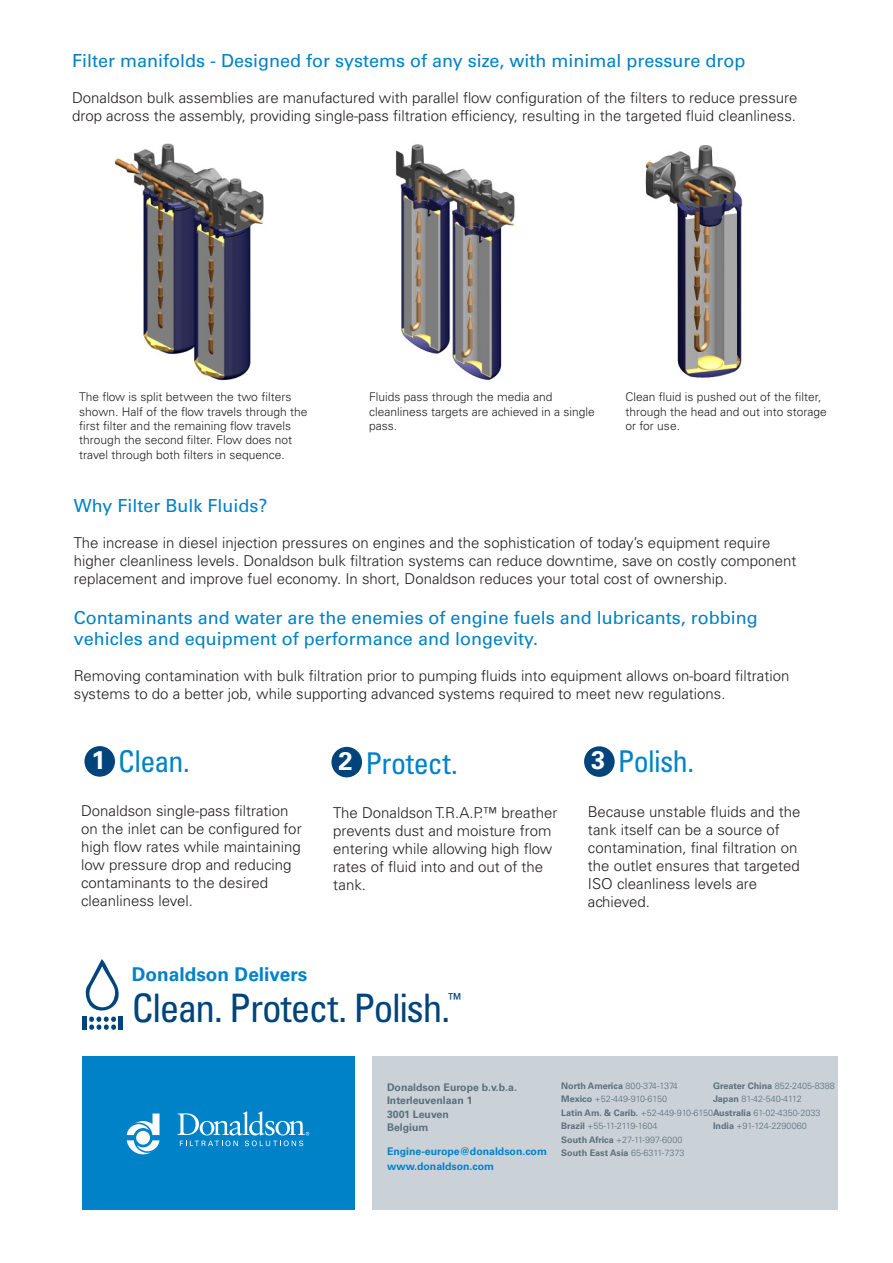
<style>
.page{position:relative;width:893px;height:1263px;background:#fff}
.page>*{position:absolute;margin:0;border:0;box-sizing:border-box;transform-origin:0 0}
.t1{font:condensed 39.3px "Univers LT Std";letter-spacing:-.035em;color:#00447b}
.main_subhead_pms295{font:condensed 30px "Univers LT Std";letter-spacing:-.02em;color:#0082c8}
.Secondary_Headline_W{font:700 25.5px "Univers LT Std";color:#fff}
.Front_Cover_Headline{font:700 19.05px "Univers LT Std";color:#0082c8}
.t2{font:18px/21.6px "Univers LT Std";color:#0082c5}
.t3{font:condensed 15.15px "Univers LT Std";color:#00447b}
.t4{font:300 15px/18px "Univers LT Std";color:#231f20}
.t5{font:300 12px/14.4px "Univers LT Std";color:#231f20}
.t6{font:700 10.5px/13.5px "Univers LT Std";color:#5b6f7b}
.t7{font:700 10.5px/15px "Univers LT Std";color:#0082c8}
.t8{font:300 9px/13.5px "Univers LT Std";color:#5b6f7b}
.s1{font-weight:700}
</style>
<div class="page">
<div style="left:82px;top:1056px;width:272px;height:153px;background:#0082c8"></div>
<svg style="left:127px;top:1111px;width:182px;height:43px"></svg>
<div style="left:372px;top:1056px;width:466px;height:154px;background:#cbd2d7"></div>
<div style="left:118px;top:1017px;width:5px;height:13px;background:#00447b"></div>
<hr style="left:83px;top:1016px;width:4px;height:14px;background:#00447b">
<svg style="left:85px;top:959px;width:35px;height:71px"></svg>
<img style="left:395px;top:144px;width:120px;height:237px">
<img style="left:114px;top:143px;width:150px;height:238px">
<img style="left:645px;top:145px;width:98px;height:233px">
<div style="left:84px;top:746px;width:31px;height:31px;background:#00447b;border-radius:50%"></div>
<div style="left:584px;top:746px;width:31px;height:31px;background:#00447b;border-radius:50%"></div>
<div style="left:331px;top:747px;width:31px;height:30px;background:#00447b;border-radius:50%"></div>
<p class="t2" style="left:72px;top:50px;width:675px">Filter manifolds - Designed for systems of any size, with minimal pressure drop</p>
<p class="t4" style="left:72px;top:89px;width:727px">Donaldson bulk assemblies are manufactured with parallel flow configuration of the filters to reduce pressure drop across the assembly, providing single-pass filtration efficiency, resulting in the targeted fluid cleanliness.</p>
<p class="t5" style="left:79px;top:390px;width:230px">The flow is split between the two filters shown. Half of the flow travels through the first filter and the remaining flow travels through the second filter. Flow does not travel through both filters in sequence.</p>
<p class="t5" style="left:626px;top:390px;width:203px">Clean fluid is pushed out of the filter, through the head and out into storage or for use.</p>
<p class="t5" style="left:369px;top:390px;width:227px">Fluids pass through the media and cleanliness targets are achieved in a single pass.</p>
<p class="t2" style="left:74px;top:495px;width:195px">Why Filter Bulk Fluids?</p>
<p class="t4" style="left:74px;top:534px;width:724px">The increase in diesel injection pressures on engines and the sophistication of today’s equipment require higher cleanliness levels. Donaldson bulk filtration systems can reduce downtime, save on costly component replacement and improve fuel economy. In short, Donaldson reduces your total cost of ownership.</p>
<p class="t2" style="left:74px;top:607px;width:685px">Contaminants and water are the enemies of engine fuels and lubricants, robbing vehicles and equipment of performance and longevity.</p>
<p class="t4" style="left:74px;top:667px;width:717px">Removing contamination with bulk filtration prior to pumping fluids into equipment allows on-board filtration systems to do a better job, while supporting advanced systems required to meet new regulations.</p>
<p class="main_subhead_pms295" style="left:118px;top:742px;width:73px">Clean.</p>
<p class="t4" style="left:81px;top:802px;width:222px">Donaldson single-pass filtration on the inlet can be configured for high flow rates while maintaining low pressure drop and reducing contaminants to the desired cleanliness level.</p>
<p class="Secondary_Headline_W" style="left:91px;top:745px;width:16px">1</p>
<p class="main_subhead_pms295" style="left:618px;top:743px;width:78px">Polish.</p>
<p class="t4" style="left:588px;top:803px;width:214px">Because unstable fluids and the tank itself can be a source of contamination, final filtration on the outlet ensures that targeted<br>ISO cleanliness levels are achieved.</p>
<p class="main_subhead_pms295" style="left:365px;top:744px;width:94px">Protect.</p>
<p class="Secondary_Headline_W" style="left:591px;top:745px;width:16px">3</p>
<p class="t4" style="left:333px;top:804px;width:226px">The Donaldson T.R.A.P.™ breather prevents dust and moisture from entering while allowing high flow rates of fluid into and out of the tank.</p>
<p class="Secondary_Headline_W" style="left:338px;top:746px;width:16px">2</p>
<p class="Front_Cover_Headline" style="left:132px;top:963px;width:177px">Donaldson Delivers</p>
<p class="t1" style="left:132px;top:983px;width:320px">Clean. Protect. Polish.</p>
<p class="t3" style="left:449px;top:988px;width:14px">™</p>
<p class="t6" style="left:387px;top:1080px;width:131px">Donaldson Europe b.v.b.a.<br>Interleuvenlaan 1<br>3001 Leuven<br>Belgium</p>
<p class="t7" style="left:387px;top:1144px;width:161px">Engine-europe@donaldson.com www.donaldson.com</p>
<p class="t8" style="left:713px;top:1079px;width:123px"><span class="s1">Greater China</span> 852-2405-8388<br><span class="s1">Japan</span> 81-42-540-4112</p>
<p class="t8" style="left:713px;top:1119px;width:95px"><span class="s1">India</span> +91-124-2290060</p>
<p class="t8" style="left:561px;top:1079px;width:261px"><span class="s1">North America</span> 800-374-1374<br><span class="s1">Mexico</span> +52-449-910-6150<br><span class="s1">Latin Am. &amp; Carib.</span> +52-449-910-6150<span class="s1">Australia</span> 61-02-4350-2033<br><span class="s1">Brazil</span> +55-11-2119-1604<br><span class="s1">South Africa</span> +27-11-997-6000<br><span class="s1">South East Asia</span> 65-6311-7373</p>
</div>
